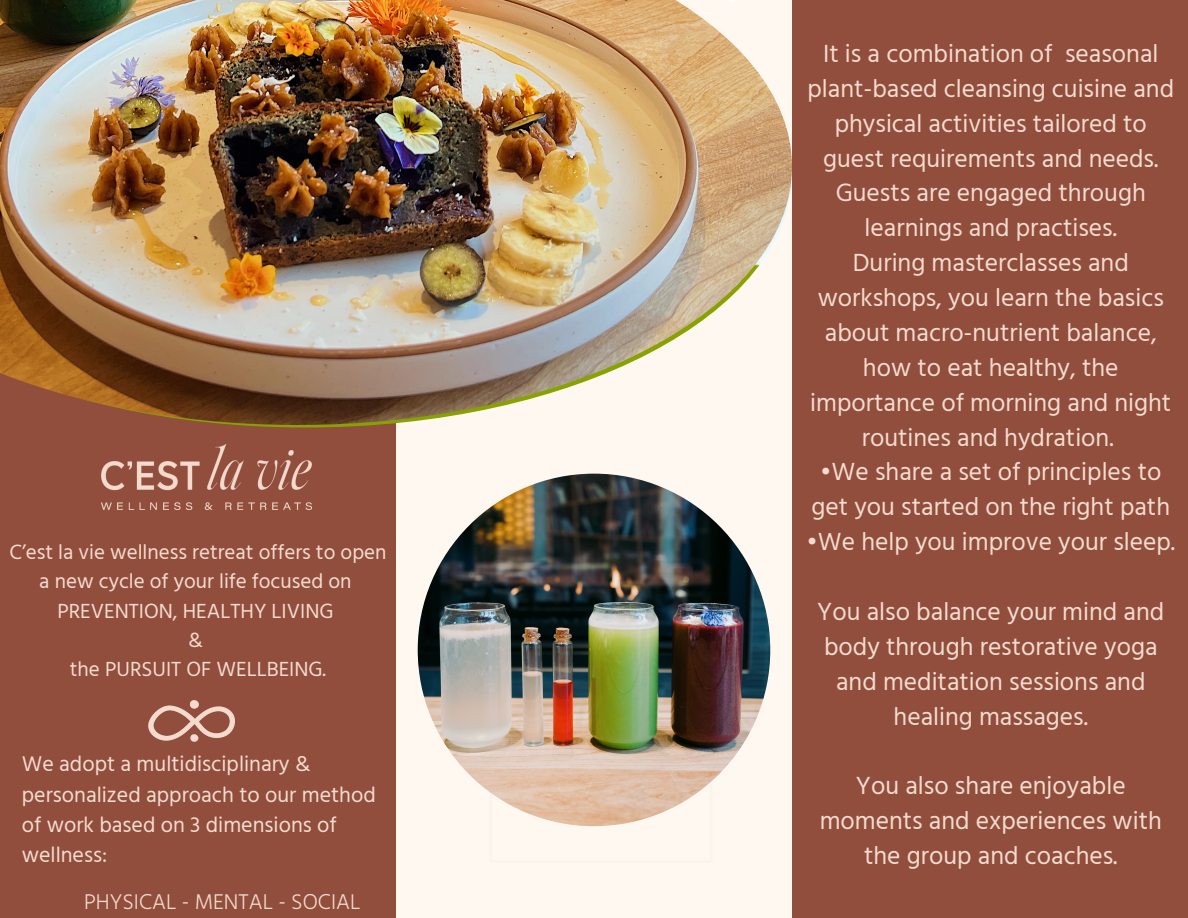
<style>
.page{position:relative;width:1188px;height:918px;background:#924e3d}
.page>*{position:absolute;margin:0;border:0;box-sizing:border-box;transform-origin:0 0}
.t1{font:25.5px/34.8px "Hind Guntur";color:#f4dcd0;text-align:center}
.t2{font:21.9px/30.2px "Hind Guntur";color:#f4dcd0}
.t3{font:300 21.9px "Hind Guntur";color:#f4dcd0}
.t4{font:21px/29.2px "Hind Guntur";color:#f4dcd0;text-align:center}
</style>
<div class="page">
<div style="left:396px;top:0;width:396px;height:918px;background:#fff8f0"></div>
<img style="left:101px;top:425px;width:234px;height:85px">
<img style="left:0;top:0;width:792px;height:425px">
<img style="left:418px;top:474px;width:352px;height:352px;border-radius:50%">
<img style="left:148px;top:700px;width:87px;height:42px">
<p class="t4" style="left:9px;top:537px;width:379px">C’est la vie wellness retreat offers to open a new cycle of your life focused on</p>
<p class="t4" style="left:57px;top:596px;width:278px">PREVENTION, HEALTHY LIVING</p>
<p class="t4" style="left:188px;top:625px;width:16px">&amp;</p>
<p class="t4" style="left:70px;top:654px;width:258px">the PURSUIT OF WELLBEING.</p>
<p class="t2" style="left:22px;top:749px;width:355px">We adopt a multidisciplinary &amp; personalized approach to our method of work based on 3 dimensions of wellness:</p>
<p class="t3" style="left:84px;top:889px;width:278px">PHYSICAL - MENTAL - SOCIAL</p>
<p class="t1" style="left:807px;top:36px;width:368px">It is a combination of seasonal plant-based cleansing cuisine and physical activities tailored to guest requirements and needs.</p>
<p class="t1" style="left:836px;top:175px;width:312px">Guests are engaged through learnings and practises.</p>
<p class="t1" style="left:810px;top:245px;width:363px">During masterclasses and workshops, you learn the basics about macro-nutrient balance, how to eat healthy, the importance of morning and night routines and hydration.</p>
<p class="t1" style="left:811px;top:454px;width:360px">•We share a set of principles to get you started on the right path</p>
<p class="t1" style="left:807px;top:524px;width:370px">•We help you improve your sleep.</p>
<p class="t1" style="left:817px;top:594px;width:348px">You also balance your mind and body through restorative yoga and meditation sessions and healing massages.</p>
<p class="t1" style="left:820px;top:768px;width:344px">You also share enjoyable moments and experiences with the group and coaches.</p>
</div>
